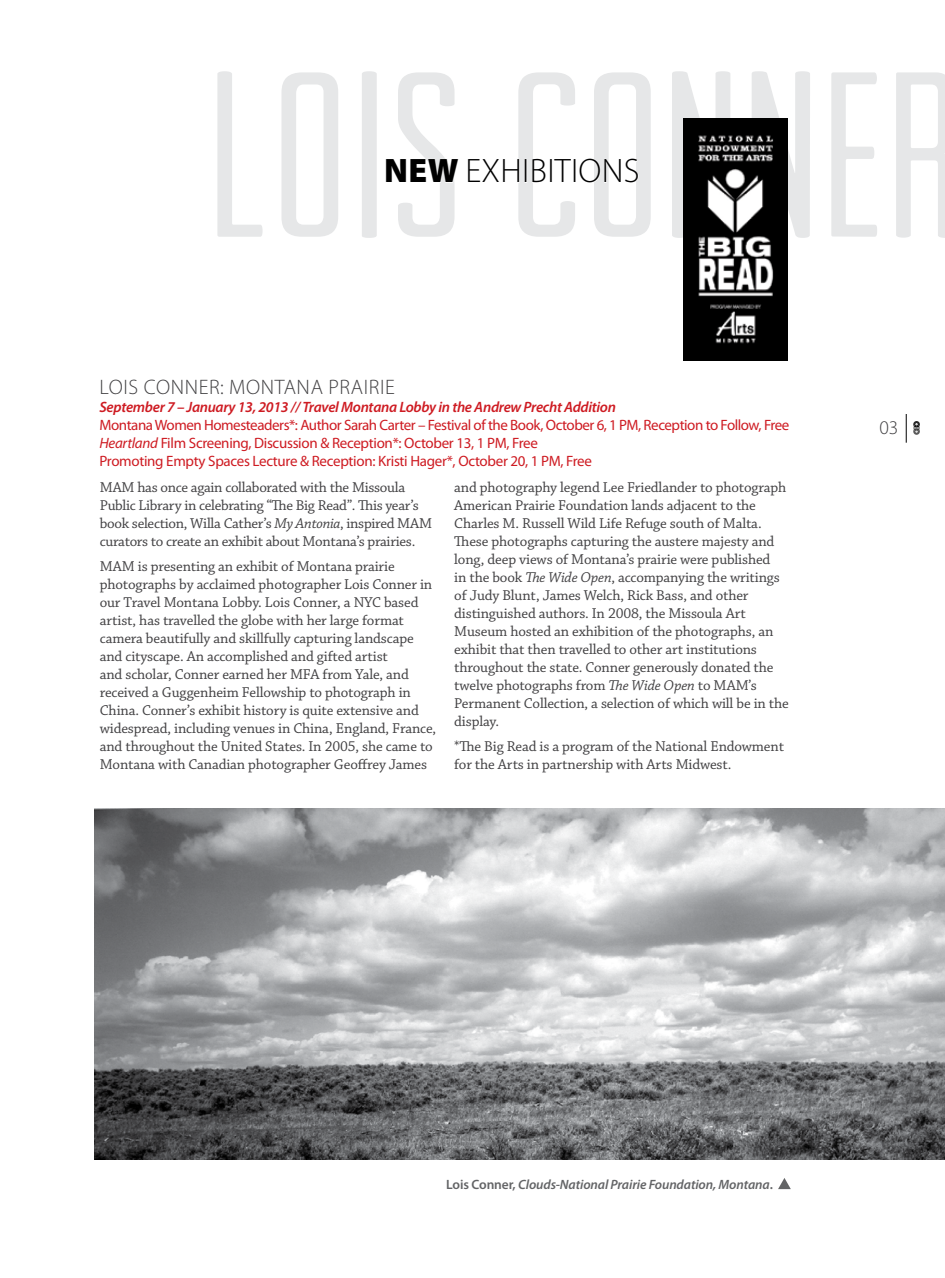
<style>
.page{position:relative;width:945px;height:1278px;background:#fff}
.page>*{position:absolute;margin:0;border:0;box-sizing:border-box;transform-origin:0 0}
.t1{font:236.4px "Arvil Sans";letter-spacing:.01em;color:#e6e7e8}
.t2{font:300 34.05px "Myriad Pro";letter-spacing:.01em;color:#000}
.t3{font:300 21px "Myriad Pro";letter-spacing:.03em;color:#414042}
.t4{font:300 19.5px "Myriad Pro";color:#414042}
.t5{font:15px/18px "Chaparral Pro";letter-spacing:-.01em;color:#414042}
.t6{font:15px/18px "Myriad Pro";letter-spacing:-.025em;color:#ce1b22}
.t7{font:italic 600 15px "Myriad Pro";letter-spacing:-.02em;color:#ce1b22}
.t8{font:italic 600 13.5px "Myriad Pro";letter-spacing:-.01em;color:#636466}
.s1{font-weight:900}
.s2{font-style:italic}
.s3{font-style:normal}
</style>
<div class="page">
<svg style="left:913px;top:421px;width:7px;height:14px"></svg>
<svg style="left:906px;top:414px;width:1px;height:29px"></svg>
<img style="left:94px;top:809px;width:851px;height:351px">
<svg style="left:778px;top:1178px;width:13px;height:11px"></svg>
<div style="left:683px;top:118px;width:105px;height:243px;background:#000"></div>
<img style="left:698px;top:135px;width:76px;height:209px">
<h1 class="t1" style="left:208px;top:25px;width:756px">LOIS CONNER</h1>
<h2 class="t2" style="left:384px;top:150px;width:257px"><span class="s1">NEW</span> EXHIBITIONS</h2>
<h3 class="t3" style="left:100px;top:374px;width:297px">LOIS CONNER: MONTANA PRAIRIE</h3>
<p class="t7" style="left:99px;top:397px;width:518px">September 7 – January 13, 2013 // Travel Montana Lobby in the Andrew Precht Addition</p>
<p class="t6" style="left:99px;top:416px;width:691px">Montana Women Homesteaders*: Author Sarah Carter – Festival of the Book, October 6, 1 PM, Reception to Follow, Free<br><span class="s2">Heartland</span> Film Screening, Discussion &amp; Reception*: October 13, 1 PM, Free<br>Promoting Empty Spaces Lecture &amp; Reception: Kristi Hager*, October 20, 1 PM, Free</p>
<p class="t5" style="left:100px;top:479px;width:334px">MAM has once again collaborated with the Missoula Public Library in celebrating “The Big Read”. This year’s book selection, Willa Cather’s <span class="s2">My Antonia</span>, inspired MAM curators to create an exhibit about Montana’s prairies.</p>
<p class="t5" style="left:100px;top:558px;width:338px">MAM is presenting an exhibit of Montana prairie photographs by acclaimed photographer Lois Conner in our Travel Montana Lobby. Lois Conner, a NYC based artist, has travelled the globe with her large format camera beautifully and skillfully capturing landscape and cityscape. An accomplished and gifted artist<br>and scholar, Conner earned her MFA from Yale, and received a Guggenheim Fellowship to photograph in China. Conner’s exhibit history is quite extensive and widespread, including venues in China, England, France, and throughout the United States. In 2005, she came to Montana with Canadian photographer Geoffrey James</p>
<p class="t5" style="left:454px;top:479px;width:336px">and photography legend Lee Friedlander to photograph American Prairie Foundation lands adjacent to the Charles M. Russell Wild Life Refuge south of Malta.<br>These photographs capturing the austere majesty and long, deep views of Montana’s prairie were published<br>in the book <span class="s2">The Wide Open</span>, accompanying the writings of Judy Blunt, James Welch, Rick Bass, and other distinguished authors. In 2008, the Missoula Art Museum hosted an exhibition of the photographs, an exhibit that then travelled to other art institutions throughout the state. Conner generously donated the twelve photographs from <span class="s2">The Wide Open</span> to MAM’s Permanent Collection, a selection of which will be in the display.</p>
<p class="t5" style="left:454px;top:738px;width:331px">*The Big Read is a program of the National Endowment for the Arts in partnership with Arts Midwest.</p>
<h3 class="t4" style="left:880px;top:416px;width:20px">03</h3>
<p class="t8" style="left:446px;top:1176px;width:328px"><span class="s3">Lois Conner,</span> Clouds-National Prairie Foundation, Montana<span class="s3">.</span></p>
</div>
